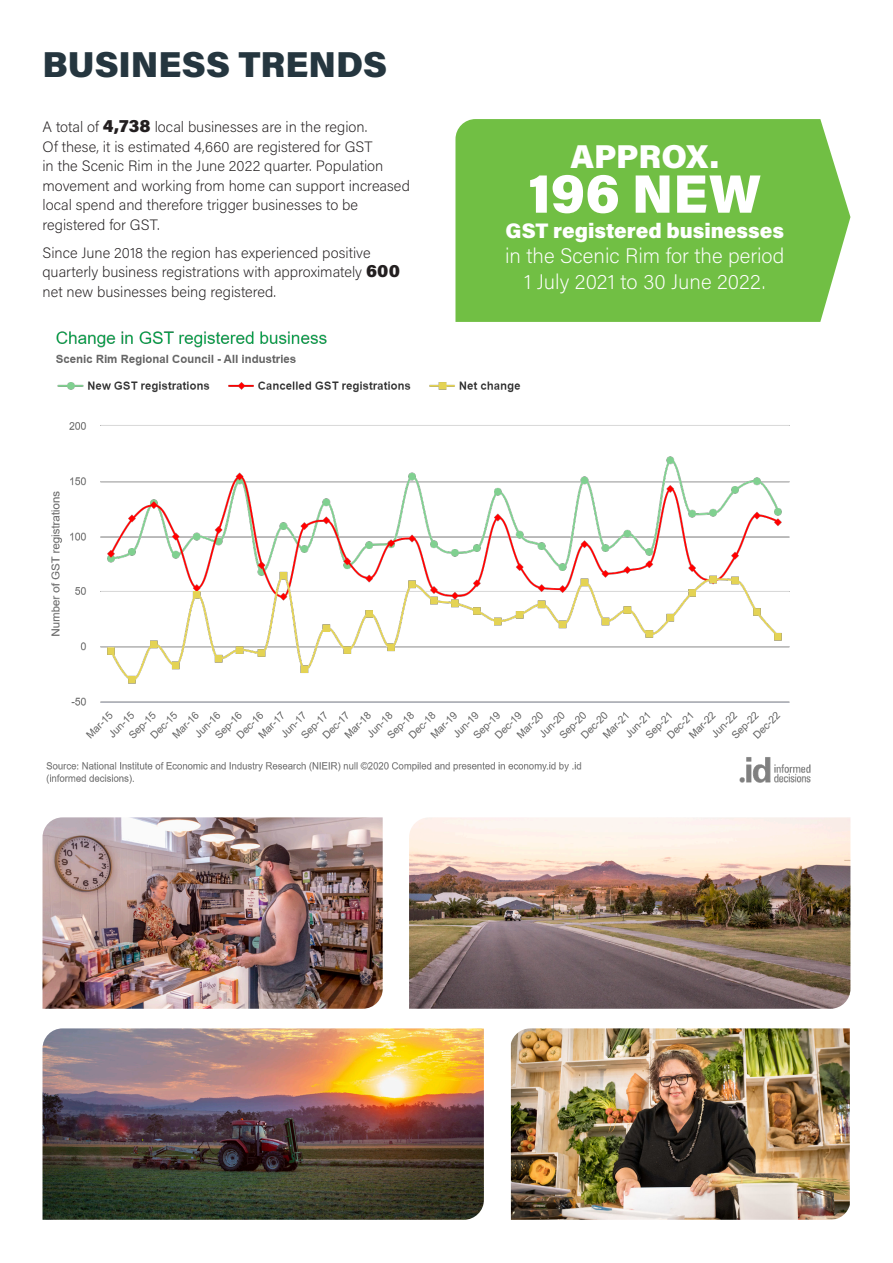
<style>
.page{position:relative;width:893px;height:1263px;background:#fff}
.page>*{position:absolute;margin:0;border:0;box-sizing:border-box;transform-origin:0 0}
.t1{font:900 54px "Acumin Pro";color:#fff}
.t2{font:900 36px "Acumin Pro";color:#25363f}
.t3{font:900 33px "Acumin Pro";letter-spacing:-.01em;color:#fff}
.t4{font:200 21px/25.2px "Acumin Pro";color:#fff;text-align:center}
.t5{font:900 21px "Acumin Pro";color:#fff}
.t6{font:200 15px/19.5px "Acumin Pro";color:#231f20}
.s1{font-weight:900;font-size:18px}
</style>
<div class="page">
<img style="left:46px;top:331px;width:765px;height:453px">
<div style="left:455px;top:119px;width:395px;height:203px;background:#71bf44"></div>
<img style="left:43px;top:817px;width:340px;height:192px">
<img style="left:511px;top:1028px;width:339px;height:192px">
<img style="left:409px;top:817px;width:441px;height:192px">
<img style="left:43px;top:1028px;width:441px;height:192px">
<p class="t2" style="left:43px;top:39px;width:346px">BUSINESS TRENDS</p>
<p class="t6" style="left:43px;top:117px;width:369px">A total of <span class="s1">4,738</span> local businesses are in the region.<br>Of these, it is estimated 4,660 are registered for GST<br>in the Scenic Rim in the June 2022 quarter. Population movement and working from home can support increased local spend and therefore trigger businesses to be registered for GST.</p>
<p class="t6" style="left:43px;top:242px;width:359px">Since June 2018 the region has experienced positive quarterly business registrations with approximately <span class="s1">600 </span>net new businesses being registered.</p>
<p class="t3" style="left:571px;top:133px;width:150px">APPROX.</p>
<p class="t1" style="left:528px;top:156px;width:234px">196 NEW</p>
<p class="t4" style="left:505px;top:243px;width:281px">in the Scenic Rim for the period<br>1 July 2021 to 30 June 2022.</p>
<p class="t5" style="left:505px;top:216px;width:280px">GST registered businesses</p>
</div>
